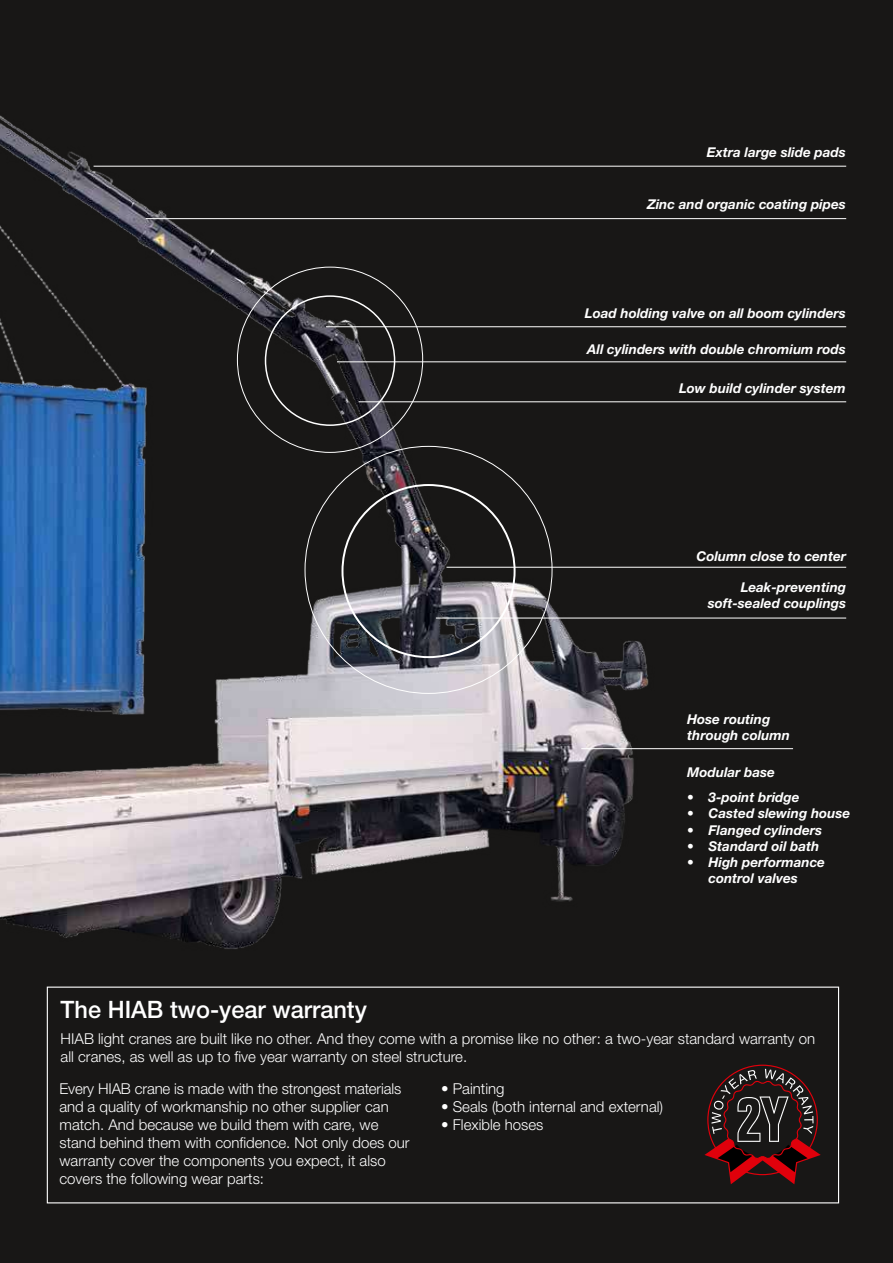
<style>
.page{position:relative;width:893px;height:1263px;background:#181716}
.page>*{position:absolute;margin:0;border:0;box-sizing:border-box;transform-origin:0 0}
.t1{font:500 24px "Helvetica Neue LT Pro";color:#fff}
.t2{font:300 15px/18px "Helvetica Neue LT Pro";color:#fff}
.t3{font:italic 700 13.5px/16.2px "Helvetica Neue LT Pro";color:#fff;text-align:right}
.s1{font-family:"Helvetica Neue LT Std";font-weight:500;font-style:normal}
</style>
<div class="page">
<img style="left:0;top:71px;width:800px;height:883px">
<hr style="left:146px;top:218px;width:700px;height:1px;background:#fff">
<hr style="left:94px;top:166px;width:752px;height:1px;background:#fff">
<hr style="left:337px;top:361px;width:509px;height:1px;background:#fff">
<hr style="left:436px;top:618px;width:410px;height:1px;background:#fff">
<hr style="left:326px;top:326px;width:520px;height:1px;background:#fff">
<hr style="left:446px;top:567px;width:400px;height:1px;background:#fff">
<hr style="left:581px;top:748px;width:212px;height:1px;background:#fff">
<svg style="left:704px;top:1065px;width:117px;height:119px;background:#3d1e1f"></svg>
<hr style="left:359px;top:401px;width:487px;height:1px;background:#fff">
<p class="t3" style="left:707px;top:144px;width:141px">Extra large slide pads</p>
<p class="t3" style="left:647px;top:196px;width:200px">Zinc and organic coating pipes</p>
<p class="t3" style="left:585px;top:305px;width:262px">Load holding valve on all boom cylinders</p>
<p class="t3" style="left:587px;top:340px;width:260px">All cylinders with double chromium rods</p>
<p class="t3" style="left:679px;top:380px;width:168px">Low build cylinder system</p>
<p class="t3" style="left:696px;top:548px;width:151px">Column close to center</p>
<p class="t3" style="left:708px;top:579px;width:140px">Leak-preventing soft-sealed couplings</p>
<p class="t3" style="left:687px;top:711px;width:104px;text-align:left">Hose routing through column</p>
<p class="t3" style="left:687px;top:764px;width:89px">Modular base</p>
<p class="t3" style="left:687px;top:789px;width:114px"><span class="s1">•</span> 3-point bridge</p>
<p class="t3" style="left:687px;top:805px;width:165px"><span class="s1">•</span> Casted slewing house</p>
<p class="t3" style="left:687px;top:821px;width:136px"><span class="s1">•</span> Flanged cylinders</p>
<p class="t3" style="left:687px;top:837px;width:134px"><span class="s1">•</span> Standard oil bath</p>
<p class="t3" style="left:687px;top:854px;width:139px;text-align:center"><span class="s1">•</span> High performance control valves</p>
<h1 class="t1" style="left:61px;top:995px;width:308px">The HIAB two-year warranty</h1>
<p class="t2" style="left:61px;top:1029px;width:756px">HIAB light cranes are built like no other. And they come with a promise like no other: a two-year standard warranty on all cranes, as well as up to five year warranty on steel structure.</p>
<p class="t2" style="left:441px;top:1080px;width:65px">• Painting</p>
<p class="t2" style="left:441px;top:1098px;width:223px">• Seals (both internal and external)</p>
<p class="t2" style="left:441px;top:1116px;width:104px">• Flexible hoses</p>
<p class="t2" style="left:60px;top:1080px;width:352px">Every HIAB crane is made with the strongest materials and a quality of workmanship no other supplier can match. And because we build them with care, we stand behind them with confidence. Not only does our warranty cover the components you expect, it also covers the following wear parts:</p>
</div>
